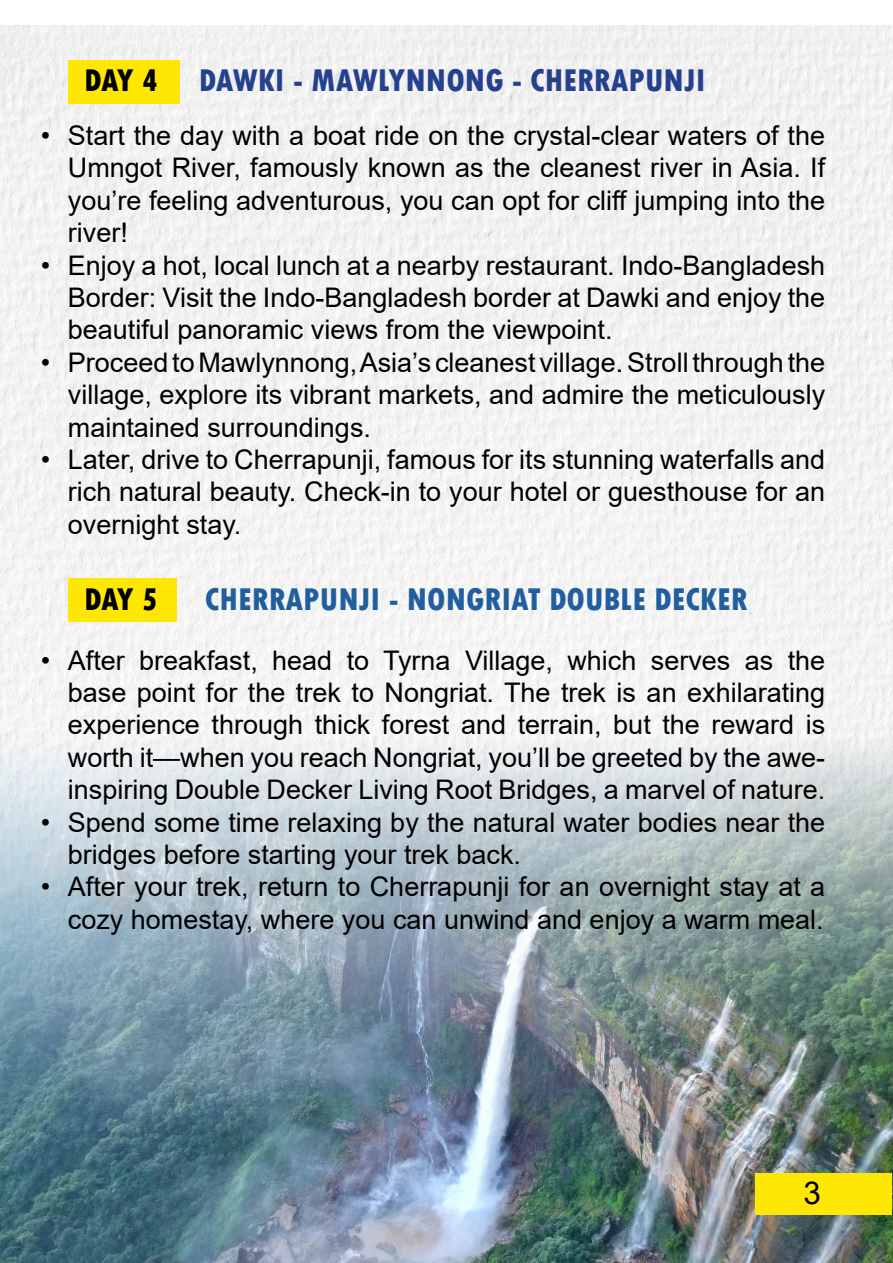
<style>
.page{position:relative;width:893px;height:1263px;background:#fff}
.page>*{position:absolute;margin:0;border:0;box-sizing:border-box;transform-origin:0 0}
.t1{font:800 condensed 33px "Tw Cen";color:#25408f}
.t2{font:800 condensed 33px "Tw Cen";color:#215e9e}
.t3{font:800 condensed 33px "Tw Cen";color:#000}
.t4{font:31.5px "Arial";color:#000}
.t5{font:27px/32.4px "Arial";color:#000;text-align:justify}
.s1{color:#000}
</style>
<div class="page">
<img style="left:0;top:25px;width:893px;height:713px">
<img style="left:0;top:738px;width:893px;height:525px">
<div style="left:68px;top:60px;width:111px;height:44px;background:#ffe704"></div>
<div style="left:69px;top:579px;width:108px;height:43px;background:#ffe704"></div>
<div style="left:755px;top:1173px;width:137px;height:42px;background:#ffe704"></div>
<p class="t1" style="left:84px;top:61px;width:623px"><span class="s1">DAY 4</span> DAWKI - MAWLYNNONG - CHERRAPUNJI</p>
<p class="t5" style="left:68px;top:119px;width:759px;text-indent:-27px">• Start the day with a boat ride on the crystal-clear waters of the Umngot River, famously known as the cleanest river in Asia. If you’re feeling adventurous, you can opt for cliff jumping into the river!</p>
<p class="t5" style="left:68px;top:249px;width:759px;text-indent:-27px">• Enjoy a hot, local lunch at a nearby restaurant. Indo-Bangladesh Border: Visit the Indo-Bangladesh border at Dawki and enjoy the beautiful panoramic views from the viewpoint.</p>
<p class="t5" style="left:68px;top:346px;width:759px;text-indent:-27px">• Proceed to Mawlynnong, Asia’s cleanest village. Stroll through the village, explore its vibrant markets, and admire the meticulously maintained surroundings.</p>
<p class="t5" style="left:68px;top:443px;width:759px;text-indent:-27px">• Later, drive to Cherrapunji, famous for its stunning waterfalls and rich natural beauty. Check-in to your hotel or guesthouse for an overnight stay.</p>
<p class="t3" style="left:84px;top:579px;width:75px">DAY 5</p>
<p class="t2" style="left:205px;top:579px;width:544px">CHERRAPUNJI - NONGRIAT DOUBLE DECKER</p>
<p class="t5" style="left:68px;top:644px;width:759px;text-indent:-27px">• After breakfast, head to Tyrna Village, which serves as the base point for the trek to Nongriat. The trek is an exhilarating experience through thick forest and terrain, but the reward is worth it—when you reach Nongriat, you’ll be greeted by the awe&shy;inspiring Double Decker Living Root Bridges, a marvel of nature.</p>
<p class="t5" style="left:68px;top:806px;width:759px;text-indent:-27px">• Spend some time relaxing by the natural water bodies near the bridges before starting your trek back.</p>
<p class="t5" style="left:41px;top:870px;width:786px;text-align:right">• After your trek, return to Cherrapunji for an overnight stay at a cozy homestay, where you can unwind and enjoy a warm meal.</p>
<p class="t4" style="left:803px;top:1171px;width:19px">3</p>
</div>
